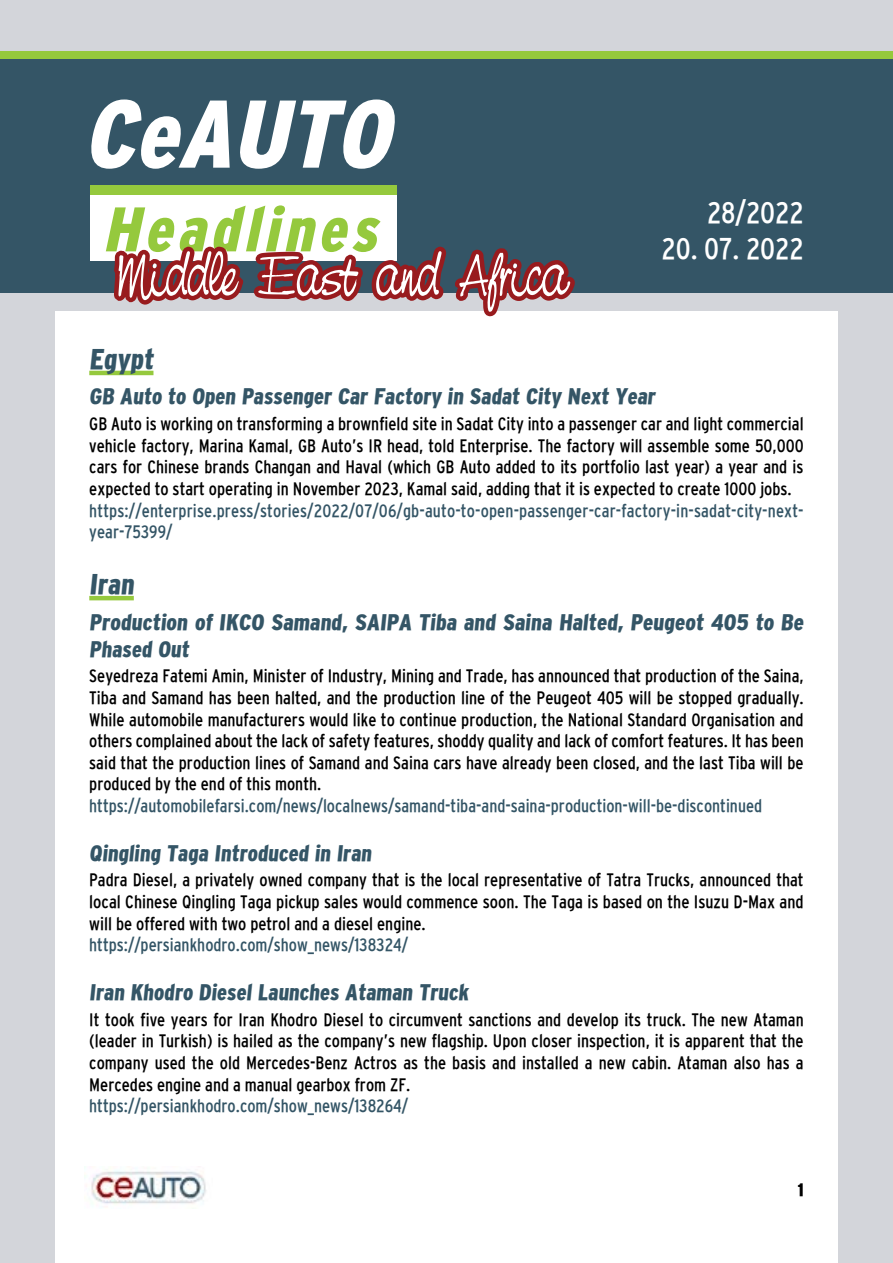
<style>
.page{position:relative;width:893px;height:1263px;background:#fff}
.page>*{position:absolute;margin:0;border:0;box-sizing:border-box;transform-origin:0 0}
.t1{font:italic 900 condensed 95.85px "Interstate";color:#fff}
.t2{font:italic 900 condensed 62.7px "Interstate";color:#95c93d}
.t3{font:60.45px "Nevison Cas DEE";color:#fff;scale:.94 1}
.t4{font:30px "Interstate Hun Reg Cond";color:#fff}
.t5{font:900 condensed 28.5px "Interstate";color:#345566}
.t6{font:900 condensed 22.5px/27px "Interstate";color:#345566}
.t7{font:18px/21.6px "Interstate Hun Reg Cond";color:#000;text-align:justify}
.t8{font:18px/21.6px "Interstate Hun Reg Cond";color:#345566}
.t9{font:900 condensed 18px "Interstate";color:#000}
</style>
<div class="page">
<div style="left:839px;top:0;width:54px;height:1263px;background:#d3d5da"></div>
<div style="left:0;top:31px;width:54px;height:1232px;background:#d3d5da"></div>
<div style="left:0;top:0;width:893px;height:310px;background:#d3d5da"></div>
<div style="left:0;top:51px;width:893px;height:9px;background:#95c93d"></div>
<div style="left:0;top:60px;width:893px;height:233px;background:#345566"></div>
<div style="left:90px;top:191px;width:306px;height:70px;background:#fff"></div>
<div style="left:90px;top:185px;width:306px;height:10px;background:#95c93d"></div>
<img style="left:91px;top:1170px;width:115px;height:34px">
<hr style="left:89px;top:371px;width:64px;height:4px;background:#95c93d">
<hr style="left:89px;top:596px;width:45px;height:4px;background:#95c93d">
<svg style="left:109px;top:185px;width:473px;height:416px"></svg>
<h1 class="t1" style="left:83px;top:81px;width:330px">CeAUTO</h1>
<h2 class="t2" style="left:103px;top:195px;width:290px">Headlines</h2>
<h3 class="t3" style="left:113px;top:238px;width:484px">Middle East and Africa</h3>
<h3 class="t4" style="left:707px;top:196px;width:98px">28/2022</h3>
<h3 class="t4" style="left:662px;top:232px;width:144px">20. 07. 2022</h3>
<h3 class="t5" style="left:89px;top:343px;width:69px">Egypt</h3>
<p class="t6" style="left:89px;top:383px;width:570px">GB Auto to Open Passenger Car Factory in Sadat City Next Year</p>
<p class="t7" style="left:89px;top:413px;width:716px">GB Auto is working on transforming a brownfield site in Sadat City into a passenger car and light commercial vehicle factory, Marina Kamal, GB Auto’s IR head, told Enterprise. The factory will assemble some 50,000 cars for Chinese brands Changan and Haval (which GB Auto added to its portfolio last year) a year and is expected to start operating in November 2023, Kamal said, adding that it is expected to create 1000 jobs.</p>
<p class="t8" style="left:89px;top:499px;width:716px">https://enterprise.press/stories/2022/07/06/gb-auto-to-open-passenger-car-factory-in-sadat-city-next&shy;year-75399/</p>
<h3 class="t5" style="left:89px;top:568px;width:49px">Iran</h3>
<p class="t6" style="left:89px;top:608px;width:718px">Production of IKCO Samand, SAIPA Tiba and Saina Halted, Peugeot 405 to Be<br>Phased Out</p>
<p class="t7" style="left:89px;top:665px;width:716px">Seyedreza Fatemi Amin, Minister of Industry, Mining and Trade, has announced that production of the Saina, Tiba and Samand has been halted, and the production line of the Peugeot 405 will be stopped gradually.<br>While automobile manufacturers would like to continue production, the National Standard Organisation and others complained about the lack of safety features, shoddy quality and lack of comfort features. It has been said that the production lines of Samand and Saina cars have already been closed, and the last Tiba will be produced by the end of this month.</p>
<p class="t8" style="left:89px;top:795px;width:674px">https://automobilefarsi.com/news/localnews/samand-tiba-and-saina-production-will-be-discontinued</p>
<p class="t6" style="left:89px;top:839px;width:286px">Qingling Taga Introduced in Iran</p>
<p class="t7" style="left:89px;top:869px;width:716px">Padra Diesel, a privately owned company that is the local representative of Tatra Trucks, announced that local Chinese Qingling Taga pickup sales would commence soon. The Taga is based on the Isuzu D-Max and will be offered with two petrol and a diesel engine.</p>
<p class="t8" style="left:89px;top:934px;width:320px">https://persiankhodro.com/show_news/138324/</p>
<p class="t6" style="left:89px;top:978px;width:383px">Iran Khodro Diesel Launches Ataman Truck</p>
<p class="t7" style="left:89px;top:1008px;width:716px">It took five years for Iran Khodro Diesel to circumvent sanctions and develop its truck. The new Ataman (leader in Turkish) is hailed as the company’s new flagship. Upon closer inspection, it is apparent that the company used the old Mercedes-Benz Actros as the basis and installed a new cabin. Ataman also has a Mercedes engine and a manual gearbox from ZF.</p>
<p class="t8" style="left:89px;top:1095px;width:320px">https://persiankhodro.com/show_news/138264/</p>
<p class="t9" style="left:798px;top:1179px;width:7px">1</p>
</div>
